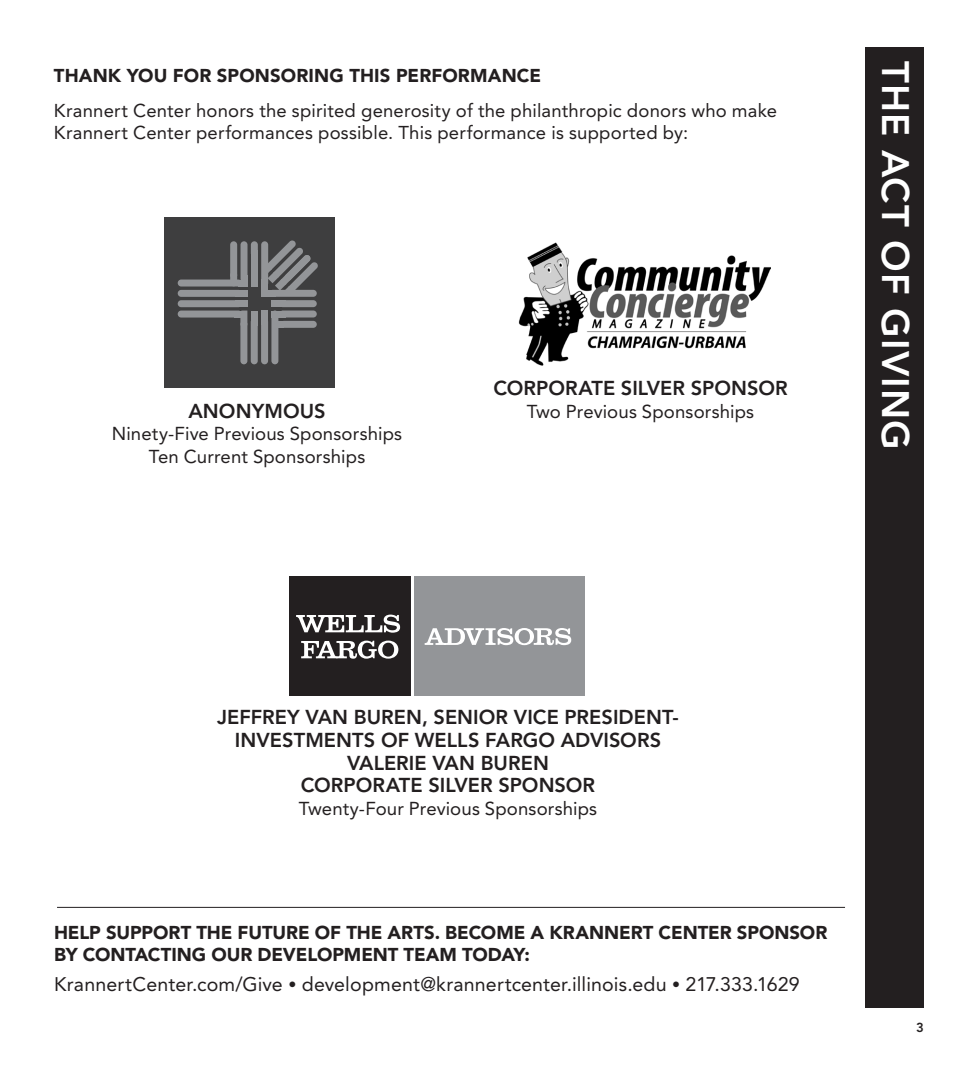
<style>
.page{position:relative;width:972px;height:1080px;background:#fff}
.page>*{position:absolute;margin:0;border:0;box-sizing:border-box;transform-origin:0 0}
.t1{font:800 38px "Avenir LT Pro";letter-spacing:.025em;color:#fff}
.Sponsor_Name_and_Tex{font:800 20px/22.6px "Avenir LT Pro";color:#231f20;text-align:center}
.Body{font:19.6px "Avenir LT Pro";letter-spacing:.005em;color:#231f20}
.Sponsor_Name_and_Tex-2{font:18.6px/22.6px "Avenir LT Pro";letter-spacing:.005em;color:#231f20;text-align:center}
.Body-2{font:18.4px/23px "Avenir LT Pro";letter-spacing:.01em;color:#231f20}
.t2{font:900 18.4px/22.6px "Avenir LT Pro";color:#231f20}
.t3{font:800 13px "Avenir LT Pro";color:#231f20}
.s1{font-size:16px}
</style>
<div class="page">
<div style="left:866px;top:48px;width:58px;height:960px;background:#231f20"></div>
<hr style="left:57px;top:907px;width:788px;height:1px;background:#231f20">
<img style="left:518px;top:242px;width:253px;height:124px">
<div style="left:415px;top:576px;width:170px;height:120px;background:#939598"></div>
<svg style="left:425px;top:628px;width:146px;height:17px"></svg>
<div style="left:289px;top:576px;width:121px;height:120px;background:#231f20"></div>
<svg style="left:296px;top:615px;width:104px;height:18px"></svg>
<svg style="left:301px;top:641px;width:97px;height:18px"></svg>
<div style="left:164px;top:217px;width:170px;height:171px;background:#3e3e3f"></div>
<div style="left:178px;top:280px;width:64px;height:7px;background:#939598;border-radius:3px"></div>
<div style="left:235px;top:290px;width:12px;height:7px;background:#939598"></div>
<div style="left:178px;top:290px;width:64px;height:7px;background:#939598;border-radius:3px"></div>
<div style="left:235px;top:300px;width:12px;height:7px;background:#939598"></div>
<div style="left:178px;top:300px;width:64px;height:7px;background:#939598;border-radius:3px"></div>
<div style="left:178px;top:311px;width:64px;height:7px;background:#939598;border-radius:3px"></div>
<svg style="left:240px;top:311px;width:7px;height:12px"></svg>
<div style="left:240px;top:321px;width:7px;height:43px;background:#939598;border-radius:3px"></div>
<div style="left:251px;top:311px;width:7px;height:14px;background:#939598"></div>
<div style="left:251px;top:318px;width:7px;height:46px;background:#939598;border-radius:3px"></div>
<div style="left:261px;top:311px;width:7px;height:14px;background:#939598"></div>
<div style="left:261px;top:318px;width:7px;height:46px;background:#939598;border-radius:3px"></div>
<div style="left:271px;top:311px;width:7px;height:53px;background:#939598;border-radius:3px"></div>
<div style="left:275px;top:321px;width:9px;height:7px;background:#939598"></div>
<div style="left:281px;top:321px;width:36px;height:7px;background:#939598;border-radius:3px"></div>
<div style="left:271px;top:311px;width:15px;height:6px;background:#939598"></div>
<div style="left:279px;top:311px;width:38px;height:6px;background:#939598;border-radius:3px"></div>
<div style="left:271px;top:300px;width:15px;height:7px;background:#939598"></div>
<div style="left:279px;top:300px;width:38px;height:7px;background:#939598;border-radius:3px"></div>
<div style="left:261px;top:290px;width:15px;height:7px;background:#939598"></div>
<svg style="left:269px;top:290px;width:48px;height:7px"></svg>
<div style="left:261px;top:280px;width:7px;height:17px;background:#939598"></div>
<svg style="left:261px;top:241px;width:7px;height:46px"></svg>
<div style="left:251px;top:250px;width:7px;height:37px;background:#939598"></div>
<div style="left:251px;top:241px;width:7px;height:16px;background:#939598;border-radius:3px"></div>
<div style="left:241px;top:275px;width:7px;height:12px;background:#939598"></div>
<div style="left:241px;top:241px;width:7px;height:41px;background:#939598;border-radius:3px"></div>
<div style="left:230px;top:272px;width:7px;height:14px;background:#939598;border-radius:3px"></div>
<div style="left:230px;top:241px;width:7px;height:38px;background:#939598;border-radius:3px"></div>
<svg style="left:262px;top:240px;width:56px;height:56px"></svg>
<h2 class="t2" style="left:54px;top:64px;width:489px">THANK YOU FOR SPONSORING THIS PERFORMANCE</h2>
<p class="Body-2" style="left:54px;top:99px;width:725px">Krannert Center honors the spirited generosity of the philanthropic donors who make<br>Krannert Center performances possible. This performance is supported by:</p>
<p class="Sponsor_Name_and_Tex" style="left:188px;top:400px;width:139px">ANONYMOUS</p>
<p class="Sponsor_Name_and_Tex-2" style="left:112px;top:422px;width:292px">Ninety-Five Previous Sponsorships<br>Ten Current Sponsorships</p>
<p class="Sponsor_Name_and_Tex" style="left:493px;top:377px;width:296px">CORPORATE SILVER SPONSOR</p>
<p class="Sponsor_Name_and_Tex-2" style="left:527px;top:400px;width:229px">Two Previous Sponsorships</p>
<h1 class="t1" style="left:918px;top:61px;width:390px;rotate:90deg">THE ACT OF GIVING</h1>
<p class="Sponsor_Name_and_Tex" style="left:217px;top:706px;width:463px">JEFFREY VAN BUREN, SENIOR VICE PRESIDENT-<br>INVESTMENTS OF WELLS FARGO ADVISORS</p>
<p class="Sponsor_Name_and_Tex" style="left:347px;top:752px;width:203px">VALERIE VAN BUREN</p>
<p class="Sponsor_Name_and_Tex" style="left:301px;top:774px;width:296px">CORPORATE SILVER SPONSOR</p>
<p class="Sponsor_Name_and_Tex-2" style="left:299px;top:797px;width:300px">Twenty-Four Previous Sponsorships</p>
<h2 class="t2" style="left:54px;top:921px;width:775px">HELP SUPPORT THE FUTURE OF THE ARTS. BECOME A KRANNERT CENTER SPONSOR<br>BY CONTACTING OUR DEVELOPMENT TEAM TODAY:</h2>
<p class="Body" style="left:54px;top:973px;width:747px">KrannertCenter.com/Give <span class="s1">•</span> development@krannertcenter.illinois.edu <span class="s1">•</span> 217.333.1629</p>
<p class="t3" style="left:916px;top:1020px;width:9px">3</p>
</div>
